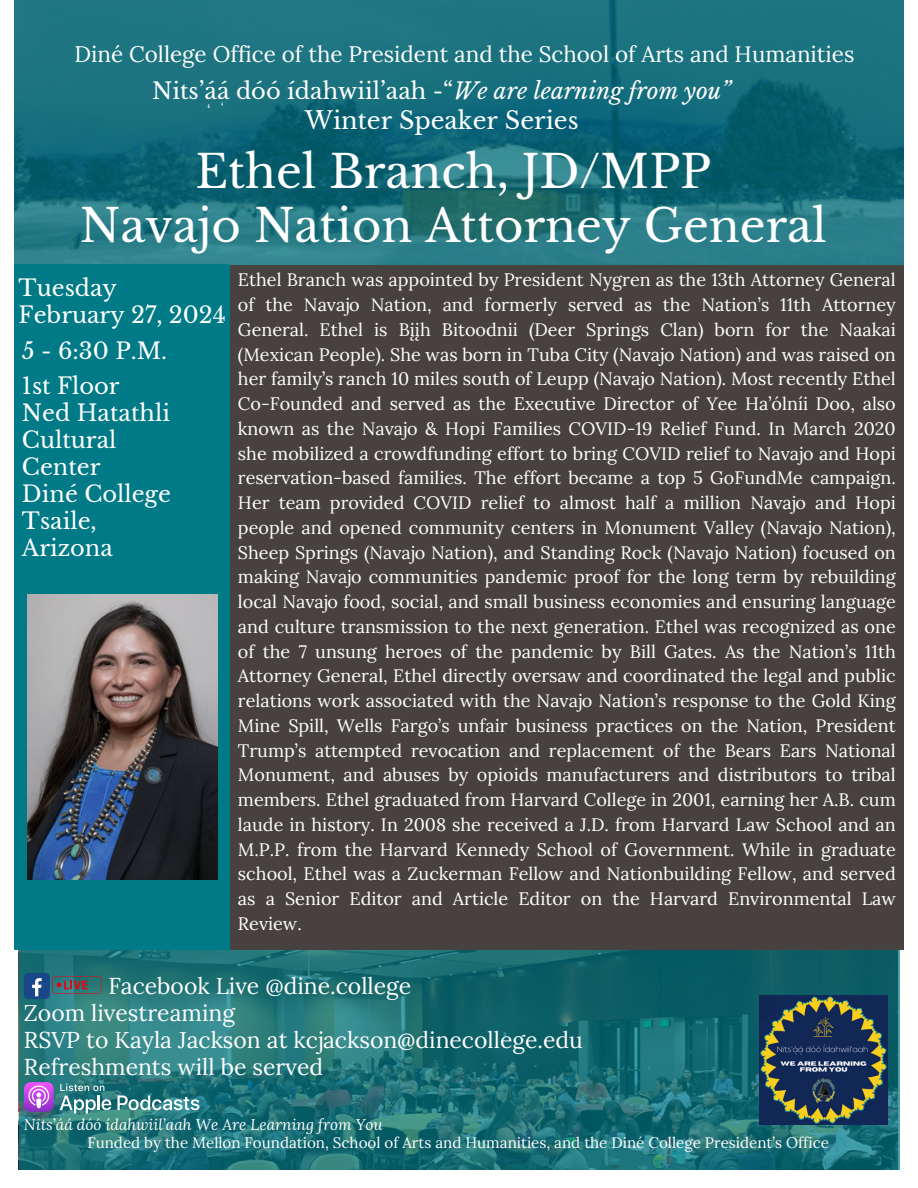
<style>
.page{position:relative;width:918px;height:1188px;background:#fff}
.page>*{position:absolute;margin:0;border:0;box-sizing:border-box;transform-origin:0 0}
.t1{font:45px/54px "Libre Baskerville";color:#fff;text-align:center}
.t2{font:24px "Libre Baskerville";color:#fff}
.t3{font:22.95px/27px "Lora";color:#fff}
.t4{font:22.5px/27px "Libre Baskerville";color:#fff}
.t5{font:22.35px "Lora";color:#fff}
.t6{font:18px/24.8px "Lora";color:#fff;text-align:justify}
.t7{font:italic 15.45px "Lora";color:#fff}
.t8{font:15.45px "Arimo";color:#fff}
.t9{font:15.15px "Lora";color:#fff}
.t10{font:13.95px "Arimo";color:#fff}
.s1{font-style:italic}
</style>
<div class="page">
<svg style="left:19px;top:949px;width:880px;height:221px;background:#1c6f74"></svg>
<img style="left:760px;top:996px;width:128px;height:128px">
<div style="left:24px;top:973px;width:26px;height:26px;background:#1a4789;border-radius:4px"></div>
<svg style="left:32px;top:978px;width:10px;height:18px"></svg>
<svg style="left:52px;top:976px;width:49px;height:18px"></svg>
<svg style="left:60px;top:1083px;width:51px;height:31px"></svg>
<svg style="left:117px;top:1096px;width:82px;height:14px"></svg>
<svg style="left:24px;top:1082px;width:30px;height:30px"></svg>
<svg style="left:15px;top:0;width:889px;height:265px;background:#196f7c"></svg>
<div style="left:15px;top:265px;width:215px;height:685px;background:#007a86"></div>
<img style="left:27px;top:594px;width:190px;height:286px">
<div style="left:230px;top:265px;width:674px;height:684px;background:#474240"></div>
<p class="t5" style="left:75px;top:40px;width:781px">Diné College Office of the President and the School of Arts and Humanities</p>
<h4 class="t4" style="left:152px;top:78px;width:581px">Nits’áá dóó ídahwiil’aah -“<span class="s1">We are learning from you”</span></h4>
<h4 class="t2" style="left:305px;top:105px;width:275px">Winter Speaker Series</h4>
<h3 class="t8" style="left:207px;top:101px;width:5px">‘</h3>
<h2 class="t10" style="left:221px;top:100px;width:5px">‘</h2>
<h3 class="t1" style="left:80px;top:146px;width:748px">Ethel Branch, JD/MPP<br>Navajo Nation Attorney General</h3>
<h3 class="t4" style="left:19px;top:275px;width:209px">Tuesday<br>February 27, 2024</h3>
<p class="t4" style="left:22px;top:337px;width:147px">5 - 6:30 P.M.</p>
<p class="t4" style="left:22px;top:372px;width:151px">1st Floor<br>Ned Hatathli<br>Cultural<br>Center<br>Diné College<br>Tsaile,<br>Arizona</p>
<p class="t6" style="left:238px;top:267px;width:659px">Ethel Branch was appointed by President Nygren as the 13th Attorney General of the Navajo Nation, and formerly served as the Nation’s 11th Attorney General. Ethel is Bįįh Bitoodnii (Deer Springs Clan) born for the Naakai (Mexican People). She was born in Tuba City (Navajo Nation) and was raised on her family’s ranch 10 miles south of Leupp (Navajo Nation). Most recently Ethel Co-Founded and served as the Executive Director of Yee Ha’ólníi Doo, also known as the Navajo &amp; Hopi Families COVID-19 Relief Fund. In March 2020 she mobilized a crowdfunding effort to bring COVID relief to Navajo and Hopi reservation-based families. The effort became a top 5 GoFundMe campaign.<br>Her team provided COVID relief to almost half a million Navajo and Hopi people and opened community centers in Monument Valley (Navajo Nation), Sheep Springs (Navajo Nation), and Standing Rock (Navajo Nation) focused on making Navajo communities pandemic proof for the long term by rebuilding local Navajo food, social, and small business economies and ensuring language and culture transmission to the next generation. Ethel was recognized as one of the 7 unsung heroes of the pandemic by Bill Gates. As the Nation’s 11th Attorney General, Ethel directly oversaw and coordinated the legal and public relations work associated with the Navajo Nation’s response to the Gold King Mine Spill, Wells Fargo’s unfair business practices on the Nation, President Trump’s attempted revocation and replacement of the Bears Ears National Monument, and abuses by opioids manufacturers and distributors to tribal members. Ethel graduated from Harvard College in 2001, earning her A.B. cum laude in history. In 2008 she received a J.D. from Harvard Law School and an M.P.P. from the Harvard Kennedy School of Government. While in graduate school, Ethel was a Zuckerman Fellow and Nationbuilding Fellow, and served as a Senior Editor and Article Editor on the Harvard Environmental Law Review.</p>
<h3 class="t3" style="left:24px;top:973px;width:560px;text-indent:84px">Facebook Live @dine.college<br>Zoom livestreaming<br>RSVP to Kayla Jackson at kcjackson@dinecollege.edu<br>Refreshments will be served</h3>
<p class="t7" style="left:24px;top:1114px;width:360px">Nits’áá dóó ídahwiil’aah We Are Learning from You</p>
<h3 class="t9" style="left:87px;top:1132px;width:743px">Funded by the Mellon Foundation, School of Arts and Humanities, and the Diné College President’s Office</h3>
</div>
